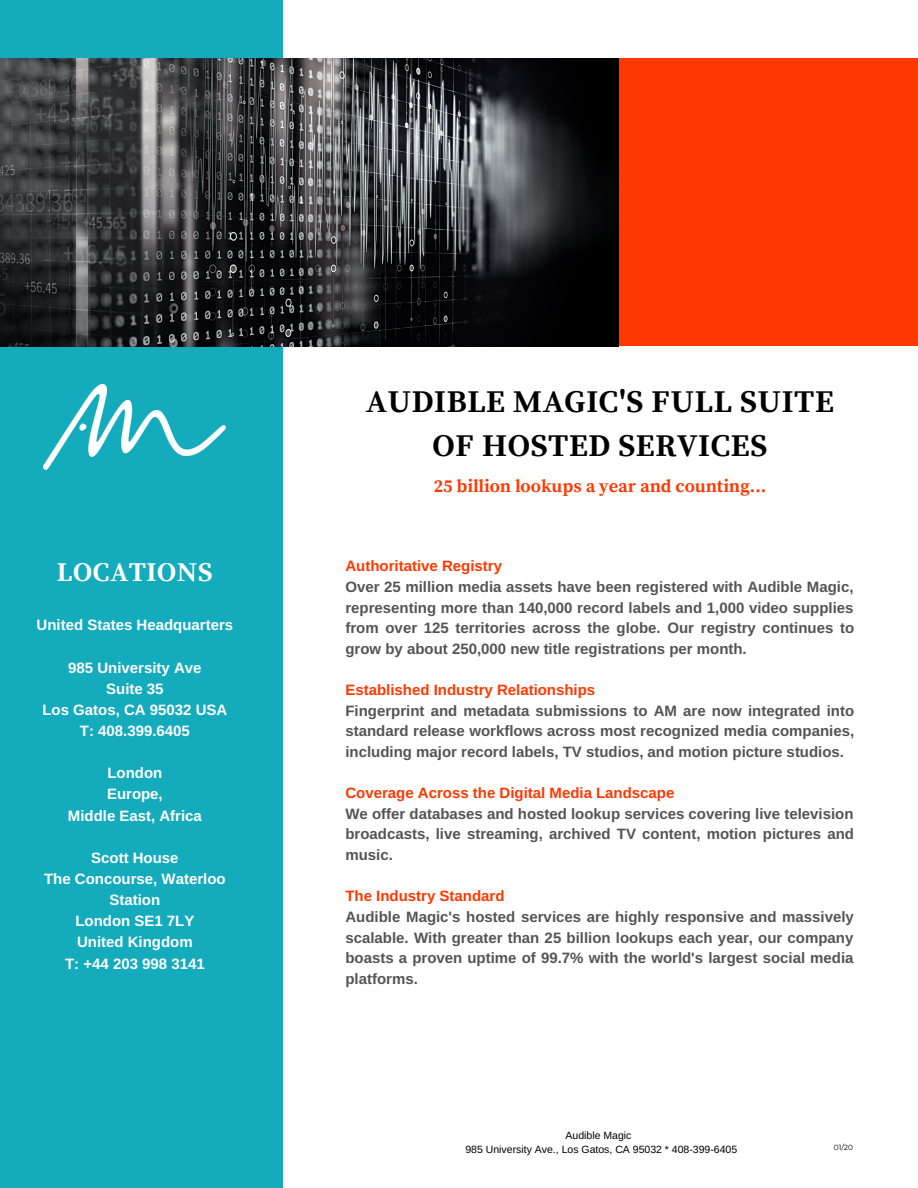
<style>
.page{position:relative;width:918px;height:1188px;background:#fff}
.page>*{position:absolute;margin:0;border:0;box-sizing:border-box;transform-origin:0 0}
.t1{font:700 31.5px/43.5px "Source Serif Pro";letter-spacing:.02em;color:#000;text-align:center}
.t2{font:700 27px "Source Serif Pro";letter-spacing:.02em;color:#fff}
.t3{font:700 18px "Source Serif Pro";color:#ff3801}
.t4{font:700 15px/20.7px "Arimo";color:#545454;text-align:justify}
.t5{font:700 15px/21.1px "Arimo";color:#fff;text-align:center}
.t6{font:700 15px "Arimo";color:#ff3801}
.t7{font:10.5px/14.7px "Arimo";color:#000;text-align:center}
.t8{font:7.5px "Montserrat";color:#000}
</style>
<div class="page">
<div style="left:0;top:0;width:283px;height:1188px;background:#14abbd"></div>
<div style="left:619px;top:58px;width:299px;height:288px;background:#ff3801"></div>
<img style="left:44px;top:385px;width:181px;height:84px">
<svg style="left:0;top:58px;width:619px;height:288px"></svg>
<h2 class="t2" style="left:57px;top:556px;width:157px">LOCATIONS</h2>
<p class="t5" style="left:37px;top:614px;width:198px">United States Headquarters</p>
<p class="t5" style="left:42px;top:657px;width:186px">985 University Ave<br>Suite 35<br>Los Gatos, CA 95032 USA<br>T: 408.399.6405</p>
<p class="t5" style="left:68px;top:762px;width:136px">London<br>Europe,<br>Middle East, Africa</p>
<p class="t5" style="left:44px;top:847px;width:183px">Scott House<br>The Concourse, Waterloo<br>Station<br>London SE1 7LY<br>United Kingdom<br>T: +44 203 998 3141</p>
<h1 class="t1" style="left:366px;top:381px;width:470px">AUDIBLE MAGIC'S FULL SUITE<br>OF HOSTED SERVICES</h1>
<p class="t3" style="left:434px;top:475px;width:334px">25 billion lookups a year and counting...</p>
<p class="t6" style="left:345px;top:558px;width:158px">Authoritative Registry</p>
<p class="t4" style="left:345px;top:576px;width:510px">Over 25 million media assets have been registered with Audible Magic, representing more than 140,000 record labels and 1,000 video supplies from over 125 territories across the globe. Our registry continues to grow by about 250,000 new title registrations per month.</p>
<p class="t6" style="left:345px;top:682px;width:251px">Established Industry Relationships</p>
<p class="t4" style="left:345px;top:700px;width:510px">Fingerprint and metadata submissions to AM are now integrated into standard release workflows across most recognized media companies, including major record labels, TV studios, and motion picture studios.</p>
<p class="t6" style="left:345px;top:785px;width:330px">Coverage Across the Digital Media Landscape</p>
<p class="t4" style="left:345px;top:803px;width:510px">We offer databases and hosted lookup services covering live television broadcasts, live streaming, archived TV content, motion pictures and music.</p>
<p class="t6" style="left:345px;top:888px;width:161px">The Industry Standard</p>
<p class="t4" style="left:345px;top:906px;width:510px">Audible Magic's hosted services are highly responsive and massively scalable. With greater than 25 billion lookups each year, our company boasts a proven uptime of 99.7% with the world's largest social media platforms.</p>
<p class="t7" style="left:465px;top:1128px;width:273px">Audible Magic<br>985 University Ave., Los Gatos, CA 95032 * 408-399-6405</p>
<p class="t8" style="left:834px;top:1143px;width:21px">01/20</p>
</div>
